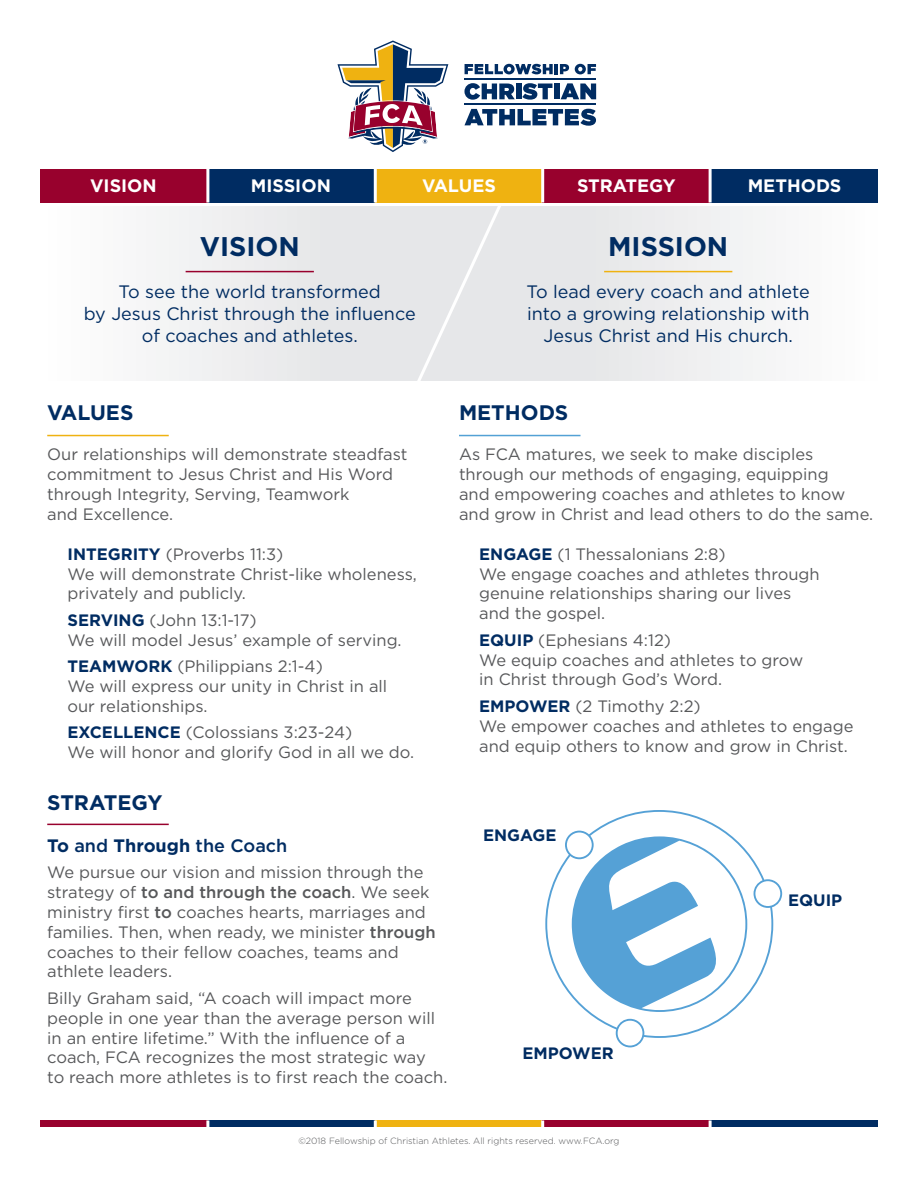
<style>
.page{position:relative;width:918px;height:1188px;background:#fff}
.page>*{position:absolute;margin:0;border:0;box-sizing:border-box;transform-origin:0 0}
.t1{font:700 27px "Gotham HTF";color:#002c62}
.t2{font:700 21px "Gotham HTF";color:#002c62}
.t3{font:18px/21.6px "Gotham HTF";color:#002c62;text-align:center}
.t4{font:700 18px "Gotham HTF";color:#fff}
.t5{font:500 18px "Gotham HTF";color:#002c62}
.t6{font:16.5px/19.8px "Gotham HTF";color:#57585a}
.t7{font:700 16.5px "Gotham HTF";color:#002c62}
.t8{font:300 9px "Gotham HTF";color:#57585a}
.s1{font-weight:700;color:#002c62}
.s2{font-weight:700}
.s3{font-weight:500}
</style>
<div class="page">
<svg style="left:156px;top:207px;width:610px;height:173px"></svg>
<hr style="left:464px;top:78px;width:132px;height:1px;background:#002c62">
<hr style="left:464px;top:103px;width:132px;height:2px;background:#002c62">
<svg style="left:465px;top:64px;width:104px;height:10px"></svg>
<svg style="left:575px;top:64px;width:21px;height:10px"></svg>
<svg style="left:464px;top:83px;width:51px;height:17px"></svg>
<div style="left:516px;top:84px;width:5px;height:15px;background:#002c62"></div>
<svg style="left:522px;top:83px;width:30px;height:17px"></svg>
<div style="left:554px;top:84px;width:5px;height:15px;background:#002c62"></div>
<svg style="left:561px;top:83px;width:35px;height:16px"></svg>
<svg style="left:464px;top:109px;width:132px;height:17px"></svg>
<svg style="left:338px;top:40px;width:110px;height:112px"></svg>
<svg style="left:545px;top:810px;width:237px;height:237px"></svg>
<svg style="left:572px;top:836px;width:175px;height:176px"></svg>
<div style="left:40px;top:169px;width:168px;height:33px;background:#98012d"></div>
<div style="left:208px;top:169px;width:167px;height:33px;background:#002c62"></div>
<div style="left:375px;top:169px;width:168px;height:33px;background:#efb211"></div>
<div style="left:543px;top:169px;width:167px;height:33px;background:#98012d"></div>
<div style="left:710px;top:169px;width:168px;height:33px;background:#002c62"></div>
<hr style="left:206px;top:169px;width:3px;height:33px;background:#fff">
<hr style="left:374px;top:169px;width:3px;height:33px;background:#fff">
<hr style="left:541px;top:169px;width:3px;height:33px;background:#fff">
<hr style="left:709px;top:169px;width:3px;height:33px;background:#fff">
<div style="left:40px;top:1120px;width:168px;height:7px;background:#98012d"></div>
<div style="left:208px;top:1120px;width:167px;height:7px;background:#002c62"></div>
<div style="left:375px;top:1120px;width:168px;height:7px;background:#efb211"></div>
<div style="left:543px;top:1120px;width:167px;height:7px;background:#98012d"></div>
<div style="left:710px;top:1120px;width:168px;height:7px;background:#002c62"></div>
<svg style="left:206px;top:1121px;width:3px;height:6px"></svg>
<svg style="left:374px;top:1121px;width:3px;height:6px"></svg>
<svg style="left:541px;top:1121px;width:3px;height:6px"></svg>
<svg style="left:709px;top:1121px;width:3px;height:6px"></svg>
<hr style="left:47px;top:435px;width:122px;height:1px;background:#efb211">
<hr style="left:186px;top:271px;width:128px;height:1px;background:#98012d">
<hr style="left:604px;top:271px;width:128px;height:1px;background:#efb211">
<hr style="left:459px;top:435px;width:121px;height:1px;background:#53a1d5">
<hr style="left:47px;top:824px;width:122px;height:1px;background:#98012d">
<div style="left:413px;top:202px;width:92px;height:179px;background:#e6e7e9"></div>
<p class="t4" style="left:90px;top:175px;width:68px">VISION</p>
<p class="t4" style="left:251px;top:175px;width:82px">MISSION</p>
<p class="t4" style="left:422px;top:175px;width:75px">VALUES</p>
<p class="t4" style="left:577px;top:175px;width:100px">STRATEGY</p>
<p class="t4" style="left:748px;top:175px;width:95px">METHODS</p>
<p class="t1" style="left:200px;top:231px;width:101px">VISION</p>
<p class="t3" style="left:84px;top:281px;width:333px">To see the world transformed<br>by Jesus Christ through the influence of coaches and athletes.</p>
<p class="t1" style="left:608px;top:231px;width:122px">MISSION</p>
<p class="t3" style="left:527px;top:281px;width:285px">To lead every coach and athlete into a growing relationship with<br>Jesus Christ and His church.</p>
<p class="t2" style="left:47px;top:401px;width:88px">VALUES</p>
<p class="t6" style="left:47px;top:444px;width:362px">Our relationships will demonstrate steadfast commitment to Jesus Christ and His Word through Integrity, Serving, Teamwork<br>and Excellence.</p>
<p class="t6" style="left:68px;top:544px;width:351px"><span class="s1">INTEGRITY</span> (Proverbs 11:3)<br>We will demonstrate Christ-like wholeness, privately and publicly.</p>
<p class="t6" style="left:68px;top:610px;width:336px"><span class="s1">SERVING</span> (John 13:1-17)<br>We will model Jesus’ example of serving.</p>
<p class="t6" style="left:68px;top:656px;width:321px"><span class="s1">TEAMWORK</span> (Philippians 2:1-4)<br>We will express our unity in Christ in all our relationships.</p>
<p class="t6" style="left:68px;top:722px;width:348px"><span class="s1">EXCELLENCE</span> (Colossians 3:23-24)<br>We will honor and glorify God in all we do.</p>
<p class="t2" style="left:47px;top:790px;width:117px">STRATEGY</p>
<p class="t5" style="left:47px;top:835px;width:242px"><span class="s2">To</span> and <span class="s2">Through</span> the Coach</p>
<p class="t6" style="left:47px;top:862px;width:390px">We pursue our vision and mission through the strategy of <span class="s3">to and through the coach</span>. We seek ministry first <span class="s3">to</span> coaches hearts, marriages and families. Then, when ready, we minister <span class="s3">through </span>coaches to their fellow coaches, teams and athlete leaders.</p>
<p class="t6" style="left:47px;top:988px;width:402px">Billy Graham said, “A coach will impact more people in one year than the average person will in an entire lifetime.” With the influence of a coach, FCA recognizes the most strategic way<br>to reach more athletes is to first reach the coach.</p>
<p class="t2" style="left:459px;top:401px;width:111px">METHODS</p>
<p class="t6" style="left:459px;top:444px;width:416px">As FCA matures, we seek to make disciples through our methods of engaging, equipping<br>and empowering coaches and athletes to know and grow in Christ and lead others to do the same.</p>
<p class="t6" style="left:479px;top:544px;width:342px"><span class="s1">ENGAGE</span> (1 Thessalonians 2:8)<br>We engage coaches and athletes through genuine relationships sharing our lives and the gospel.</p>
<p class="t6" style="left:479px;top:630px;width:326px"><span class="s1">EQUIP</span> (Ephesians 4:12)<br>We equip coaches and athletes to grow in Christ through God’s Word.</p>
<p class="t6" style="left:479px;top:696px;width:376px"><span class="s1">EMPOWER</span> (2 Timothy 2:2)<br>We empower coaches and athletes to engage and equip others to know and grow in Christ.</p>
<p class="t7" style="left:483px;top:826px;width:75px">ENGAGE</p>
<p class="t7" style="left:523px;top:1044px;width:93px">EMPOWER</p>
<p class="t7" style="left:788px;top:891px;width:56px">EQUIP</p>
<p class="t8" style="left:299px;top:1136px;width:322px">©2018 Fellowship of Christian Athletes. All rights reserved. www.FCA.org</p>
</div>
